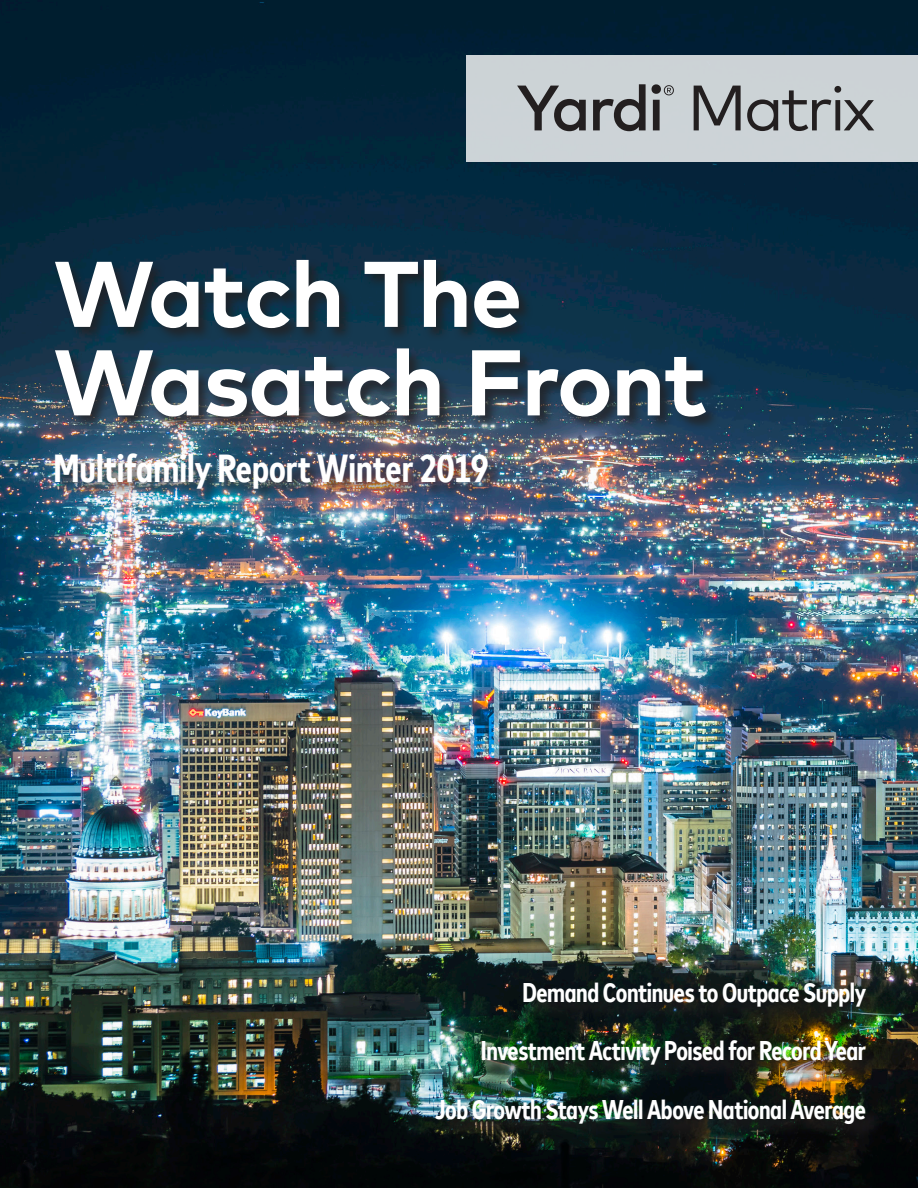
<style>
.page{position:relative;width:918px;height:1188px;background:#fff}
.page>*{position:absolute;margin:0;border:0;box-sizing:border-box;transform-origin:0 0}
.t1{font:700 93px/88.5px "Mark Offc Pro";letter-spacing:-.02em;color:#fff}
.t2{font:700 condensed 39px "Mark Offc Pro";color:#fff}
.t3{font:700 condensed 27px "Mark Offc Pro";letter-spacing:-.015em;color:#fff}
</style>
<div class="page">
<img style="left:0;top:0;width:918px;height:1188px">
<div style="left:466px;top:55px;width:452px;height:107px;background:#ccd3d6"></div>
<div style="left:439px;top:985px;width:445px;height:156px;background:#231f20;opacity:.75"></div>
<div style="left:53px;top:259px;width:667px;height:245px;background:#231f20;opacity:.75"></div>
<svg style="left:517px;top:86px;width:69px;height:45px"></svg>
<svg style="left:593px;top:84px;width:53px;height:47px"></svg>
<svg style="left:652px;top:84px;width:22px;height:46px"></svg>
<svg style="left:694px;top:86px;width:47px;height:44px"></svg>
<svg style="left:747px;top:86px;width:127px;height:45px"></svg>
<p class="t1" style="left:53px;top:242px;width:655px">Watch The<br>Wasatch Front</p>
<p class="t2" style="left:53px;top:440px;width:436px">Multifamily Report Winter 2019</p>
<p class="t3" style="left:522px;top:972px;width:345px">Demand Continues to Outpace Supply</p>
<p class="t3" style="left:481px;top:1031px;width:387px">Investment Activity Poised for Record Year</p>
<p class="t3" style="left:435px;top:1089px;width:432px">Job Growth Stays Well Above National Average</p>
</div>
